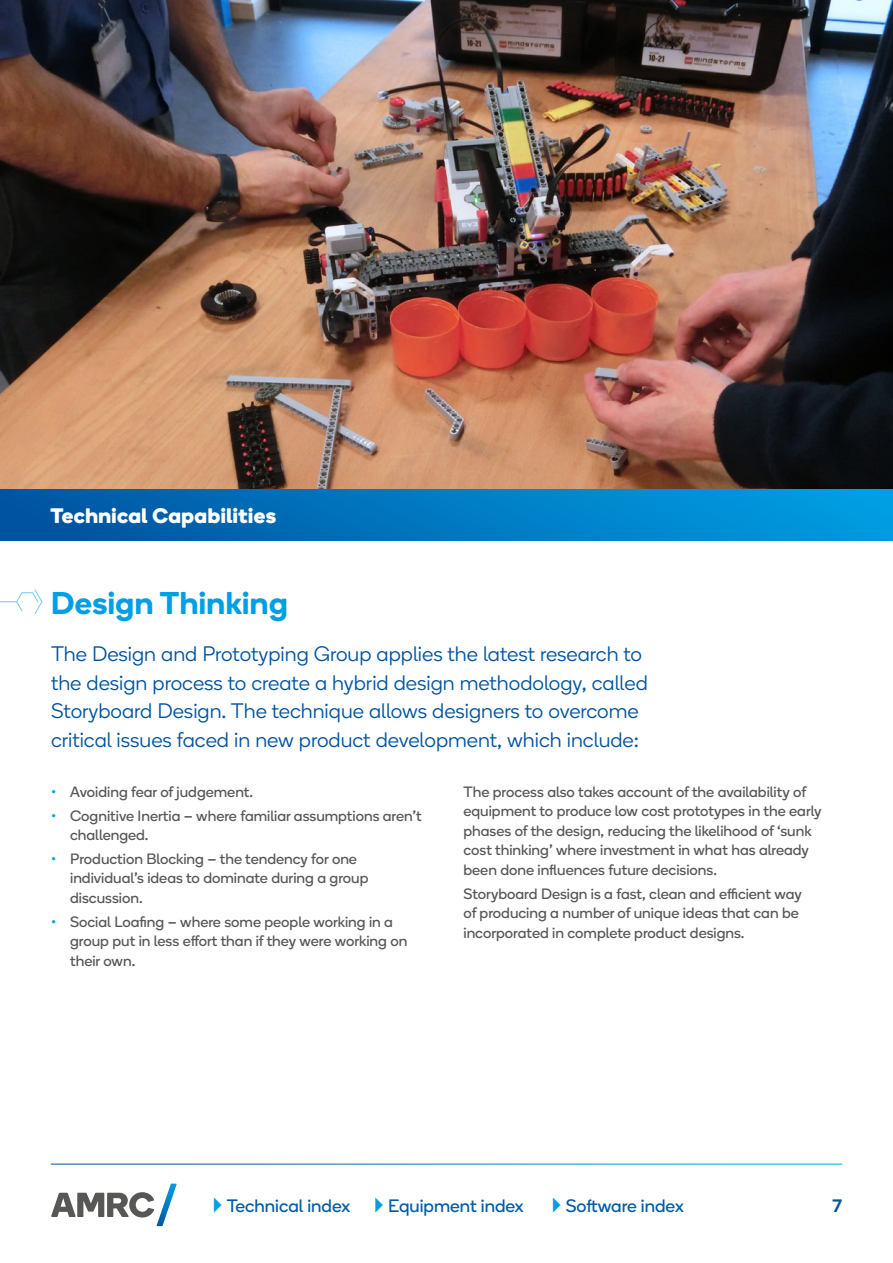
<style>
.page{position:relative;width:893px;height:1263px;background:#fff}
.page>*{position:absolute;margin:0;border:0;box-sizing:border-box;transform-origin:0 0}
.t1{font:600 31.5px "Boing";letter-spacing:.015em;color:#009fe3}
.t2{font:300 21px/28.5px "Boing";color:#0053a1}
.t3{font:700 21px "Boing";letter-spacing:.025em;color:#fff}
.t4{font:18px "Boing";color:#005da9}
.t5{font:500 18px "Boing";color:#0053a1}
.t6{font:15px/19.5px "Boing";color:#575756}
.s1{color:#009fe3}
</style>
<div class="page">
<img style="left:0;top:0;width:893px;height:489px">
<svg style="left:51px;top:1183px;width:126px;height:43px"></svg>
<div style="left:0;top:489px;width:893px;height:51px;background:linear-gradient(to right,#0053a0,#009fe3)"></div>
<svg style="left:0;top:589px;width:43px;height:25px"></svg>
<h2 class="t3" style="left:51px;top:501px;width:227px">Technical Capabilities</h2>
<h1 class="t1" style="left:51px;top:581px;width:238px">Design Thinking</h1>
<p class="t2" style="left:51px;top:639px;width:598px">The Design and Prototyping Group applies the latest research to the design process to create a hybrid design methodology, called Storyboard Design. The technique allows designers to overcome critical issues faced in new product development, which include:</p>
<p class="t6" style="left:51px;top:782px;width:204px"><span class="s1">•</span> Avoiding fear of judgement.</p>
<p class="t6" style="left:70px;top:805px;width:353px;text-indent:-19px"><span class="s1">•</span> Cognitive Inertia – where familiar assumptions aren’t challenged.</p>
<p class="t6" style="left:70px;top:849px;width:300px;text-indent:-19px"><span class="s1">•</span> Production Blocking – the tendency for one individual’s ideas to dominate during a group discussion.</p>
<p class="t6" style="left:70px;top:911px;width:339px;text-indent:-19px"><span class="s1">•</span> Social Loafing – where some people working in a group put in less effort than if they were working on their own.</p>
<p class="t6" style="left:463px;top:782px;width:360px">The process also takes account of the availability of equipment to produce low cost prototypes in the early phases of the design, reducing the likelihood of ‘sunk cost thinking’ where investment in what has already been done influences future decisions.</p>
<p class="t6" style="left:463px;top:883px;width:340px">Storyboard Design is a fast, clean and efficient way of producing a number of unique ideas that can be incorporated in complete product designs.</p>
<p class="t4" style="left:205px;top:1194px;width:480px"><span class="s1">✔</span>Technical index <span class="s1">✔</span>Equipment index <span class="s1">✔</span>Software index</p>
<p class="t5" style="left:832px;top:1194px;width:11px">7</p>
</div>
